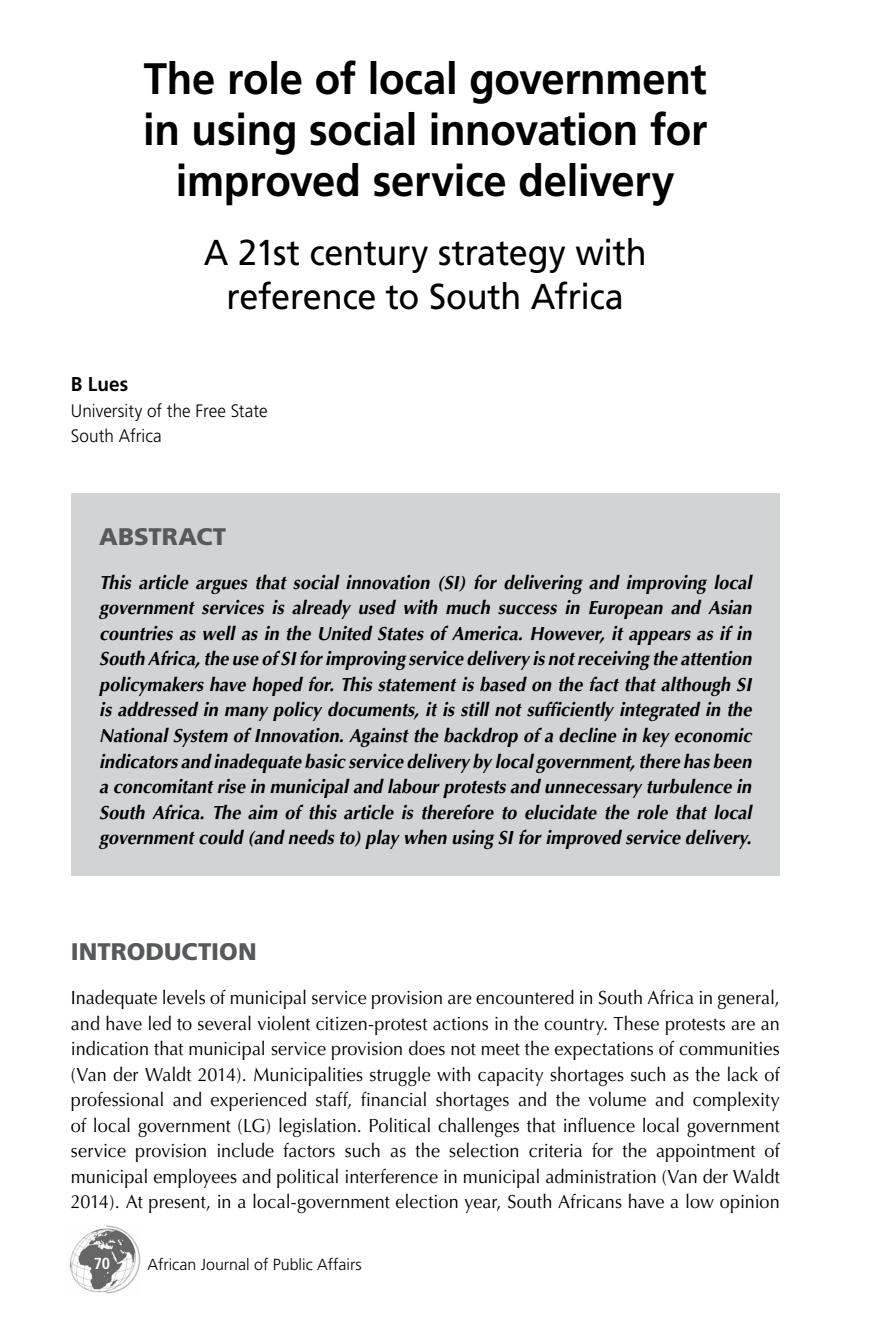
<style>
.page{position:relative;width:879px;height:1333px;background:#fff}
.page>*{position:absolute;margin:0;border:0;box-sizing:border-box;transform-origin:0 0}
.t1{font:700 44px/51px "Frutiger";letter-spacing:-.005em;color:#000;text-align:center;scale:.95 1}
.t2{font:36px/44px "Frutiger";letter-spacing:-.01em;color:#000;text-align:center;scale:.95 1}
.t3{font:900 24px "Frutiger";color:#58595b}
.t4{font:700 20px "Frutiger";color:#000;scale:.95 1}
.t5{font:italic 700 19px/25.6px "Optima";letter-spacing:.005em;color:#000;text-align:justify;scale:.95 1}
.t6{font:19px/25.6px "Optima";color:#000;text-align:justify;scale:.95 1}
.t7{font:300 18px/25.6px "Frutiger";letter-spacing:.005em;color:#000;scale:.95 1}
.t8{font:300 16px "Frutiger";color:#000}
.t9{font:700 condensed 16px "Frutiger";color:#fff}
</style>
<div class="page">
<img style="left:70px;top:1228px;width:35px;height:65px">
<svg style="left:105px;top:1225px;width:36px;height:69px"></svg>
<div style="left:71px;top:493px;width:709px;height:383px;background:#d1d3d4"></div>
<h1 class="t1" style="left:143px;top:53px;width:595px">The role of local government in using social innovation for improved service delivery</h1>
<h2 class="t2" style="left:204px;top:230px;width:467px">A 21st century strategy with reference to South Africa</h2>
<p class="t4" style="left:71px;top:372px;width:62px">B Lues</p>
<p class="t7" style="left:71px;top:398px;width:209px">University of the Free State<br>South Africa</p>
<p class="t3" style="left:99px;top:522px;width:128px">ABSTRACT</p>
<p class="t5" style="left:99px;top:569px;width:688px">This article argues that social innovation (SI) for delivering and improving local government services is already used with much success in European and Asian countries as well as in the United States of America. However, it appears as if in South Africa, the use of SI for improving service delivery is not receiving the attention policymakers have hoped for. This statement is based on the fact that although SI is addressed in many policy documents, it is still not sufficiently integrated in the National System of Innovation. Against the backdrop of a decline in key economic indicators and inadequate basic service delivery by local government, there has been a concomitant rise in municipal and labour protests and unnecessary turbulence in South Africa. The aim of this article is therefore to elucidate the role that local government could (and needs to) play when using SI for improved service delivery.</p>
<p class="t3" style="left:71px;top:937px;width:187px">INTRODUCTION</p>
<p class="t6" style="left:71px;top:985px;width:748px">Inadequate levels of municipal service provision are encountered in South Africa in general, and have led to several violent citizen-protest actions in the country. These protests are an indication that municipal service provision does not meet the expectations of communities (Van der Waldt 2014). Municipalities struggle with capacity shortages such as the lack of professional and experienced staff, financial shortages and the volume and complexity of local government (LG) legislation. Political challenges that influence local government service provision include factors such as the selection criteria for the appointment of municipal employees and political interference in municipal administration (Van der Waldt 2014). At present, in a local-government election year, South Africans have a low opinion</p>
<p class="t9" style="left:94px;top:1254px;width:18px">70</p>
<p class="t8" style="left:147px;top:1254px;width:216px">African Journal of Public Affairs</p>
</div>
